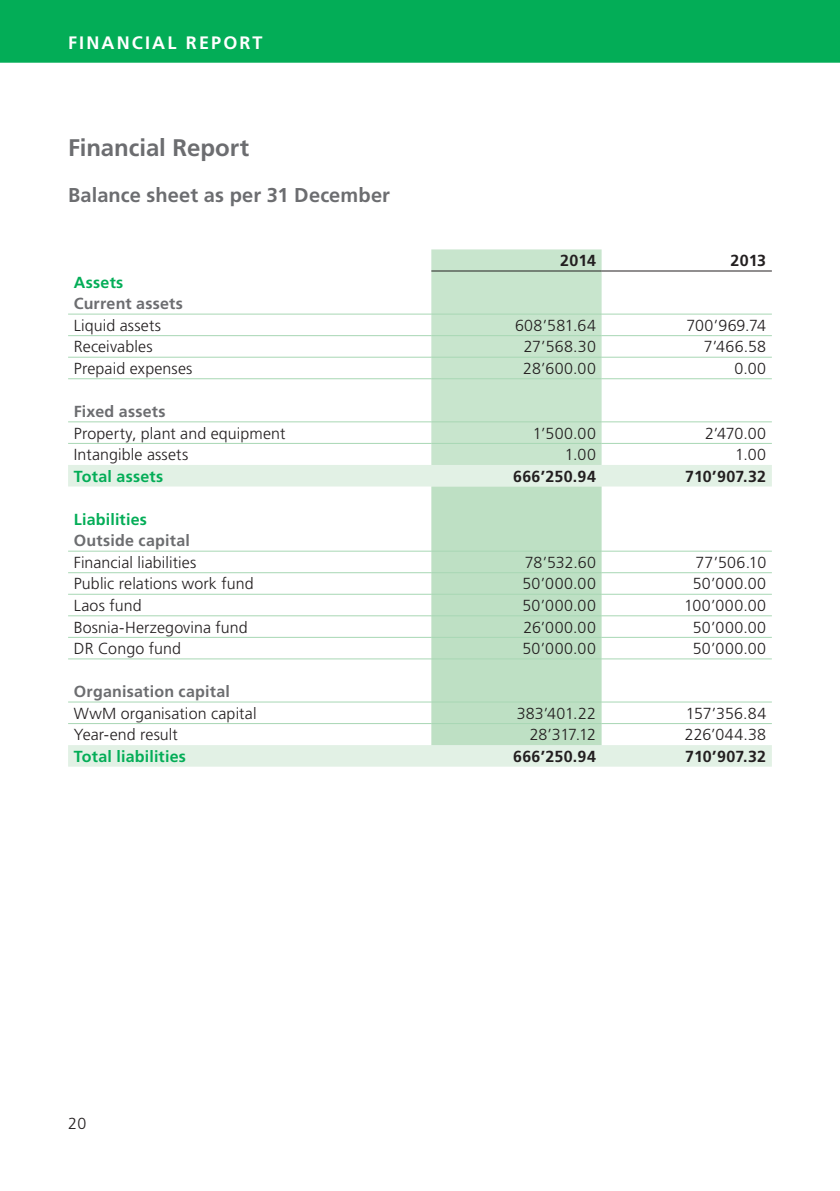
<style>
.page{position:relative;width:840px;height:1191px;background:#fff}
.page>*{position:absolute;margin:0;border:0;box-sizing:border-box;transform-origin:0 0}
.t1{font:700 24px "Frutiger LT Pro";letter-spacing:-.005em;color:#6c6d70}
.t2{font:700 20px "Frutiger LT Pro";letter-spacing:.005em;color:#6c6d70}
.t3{font:700 18px "Frutiger LT Pro";letter-spacing:.12em;color:#fff}
.t4{font:300 16px "Frutiger LT Pro";letter-spacing:.01em;color:#231f20}
.t5{font:700 16px "Frutiger LT Pro";letter-spacing:.015em;color:#6c6d70}
.t6{font:700 16px "Frutiger LT Pro";letter-spacing:.01em;color:#231f20}
.t7{font:700 16px "Frutiger LT Pro";letter-spacing:.015em;color:#03ad57}
</style>
<div class="page">
<div style="left:0;top:0;width:839px;height:63px;background:#03ad57"></div>
<div style="left:431px;top:249px;width:170px;height:216px;background:#c8e5cd"></div>
<svg style="left:68px;top:465px;width:703px;height:301px"></svg>
<div style="left:431px;top:486px;width:170px;height:259px;background:#bee0c4"></div>
<hr style="left:431px;top:271px;width:170px;height:1px;background:#231f20">
<hr style="left:601px;top:271px;width:170px;height:1px;background:#231f20">
<hr style="left:68px;top:314px;width:363px;height:1px;background:#a8d7b4">
<hr style="left:431px;top:314px;width:170px;height:1px;background:#a8d7b4">
<hr style="left:601px;top:314px;width:170px;height:1px;background:#a8d7b4">
<hr style="left:68px;top:335px;width:363px;height:1px;background:#a8d7b4">
<hr style="left:68px;top:357px;width:363px;height:1px;background:#a8d7b4">
<hr style="left:431px;top:335px;width:170px;height:1px;background:#a8d7b4">
<hr style="left:431px;top:357px;width:170px;height:1px;background:#a8d7b4">
<hr style="left:601px;top:335px;width:170px;height:1px;background:#a8d7b4">
<hr style="left:601px;top:357px;width:170px;height:1px;background:#a8d7b4">
<hr style="left:68px;top:378px;width:363px;height:1px;background:#a8d7b4">
<hr style="left:431px;top:378px;width:170px;height:1px;background:#a8d7b4">
<hr style="left:601px;top:378px;width:170px;height:1px;background:#a8d7b4">
<hr style="left:68px;top:421px;width:363px;height:1px;background:#a8d7b4">
<hr style="left:431px;top:421px;width:170px;height:1px;background:#a8d7b4">
<hr style="left:601px;top:421px;width:170px;height:1px;background:#a8d7b4">
<hr style="left:68px;top:443px;width:363px;height:1px;background:#a8d7b4">
<hr style="left:431px;top:443px;width:170px;height:1px;background:#a8d7b4">
<hr style="left:601px;top:443px;width:170px;height:1px;background:#a8d7b4">
<hr style="left:68px;top:551px;width:363px;height:1px;background:#a8d7b4">
<hr style="left:68px;top:572px;width:363px;height:1px;background:#a8d7b4">
<hr style="left:431px;top:551px;width:170px;height:1px;background:#a8d7b4">
<hr style="left:431px;top:572px;width:170px;height:1px;background:#a8d7b4">
<hr style="left:601px;top:551px;width:170px;height:1px;background:#a8d7b4">
<hr style="left:601px;top:572px;width:170px;height:1px;background:#a8d7b4">
<hr style="left:68px;top:594px;width:363px;height:1px;background:#a8d7b4">
<hr style="left:431px;top:594px;width:170px;height:1px;background:#a8d7b4">
<hr style="left:601px;top:594px;width:170px;height:1px;background:#a8d7b4">
<hr style="left:68px;top:615px;width:363px;height:1px;background:#a8d7b4">
<hr style="left:68px;top:637px;width:363px;height:1px;background:#a8d7b4">
<hr style="left:431px;top:615px;width:170px;height:1px;background:#a8d7b4">
<hr style="left:431px;top:637px;width:170px;height:1px;background:#a8d7b4">
<hr style="left:601px;top:615px;width:170px;height:1px;background:#a8d7b4">
<hr style="left:601px;top:637px;width:170px;height:1px;background:#a8d7b4">
<hr style="left:68px;top:658px;width:363px;height:1px;background:#a8d7b4">
<hr style="left:431px;top:658px;width:170px;height:1px;background:#a8d7b4">
<hr style="left:601px;top:658px;width:170px;height:1px;background:#a8d7b4">
<hr style="left:68px;top:701px;width:363px;height:1px;background:#a8d7b4">
<hr style="left:431px;top:701px;width:170px;height:1px;background:#a8d7b4">
<hr style="left:601px;top:701px;width:170px;height:1px;background:#a8d7b4">
<hr style="left:68px;top:723px;width:363px;height:1px;background:#a8d7b4">
<hr style="left:431px;top:723px;width:170px;height:1px;background:#a8d7b4">
<hr style="left:601px;top:723px;width:170px;height:1px;background:#a8d7b4">
<p class="t3" style="left:68px;top:32px;width:196px">FINANCIAL REPORT</p>
<h1 class="t1" style="left:68px;top:134px;width:182px">Financial Report</h1>
<p class="t2" style="left:68px;top:184px;width:323px">Balance sheet as per 31 December</p>
<p class="t6" style="left:560px;top:251px;width:37px">2014</p>
<p class="t6" style="left:730px;top:251px;width:37px">2013</p>
<p class="t7" style="left:74px;top:273px;width:51px">Assets</p>
<p class="t5" style="left:74px;top:294px;width:111px">Current assets</p>
<p class="t4" style="left:74px;top:316px;width:89px">Liquid assets</p>
<p class="t4" style="left:514px;top:316px;width:82px">608’581.64</p>
<p class="t4" style="left:686px;top:316px;width:81px">700’969.74</p>
<p class="t4" style="left:74px;top:337px;width:80px">Receivables</p>
<p class="t4" style="left:523px;top:337px;width:74px">27’568.30</p>
<p class="t4" style="left:703px;top:337px;width:64px">7’466.58</p>
<p class="t4" style="left:74px;top:359px;width:120px">Prepaid expenses</p>
<p class="t4" style="left:523px;top:359px;width:74px">28’600.00</p>
<p class="t4" style="left:734px;top:359px;width:33px">0.00</p>
<p class="t5" style="left:74px;top:402px;width:93px">Fixed assets</p>
<p class="t4" style="left:74px;top:424px;width:213px">Property, plant and equipment</p>
<p class="t4" style="left:532px;top:424px;width:64px">1’500.00</p>
<p class="t4" style="left:704px;top:424px;width:63px">2’470.00</p>
<p class="t4" style="left:74px;top:445px;width:116px">Intangible assets</p>
<p class="t4" style="left:564px;top:445px;width:32px">1.00</p>
<p class="t4" style="left:734px;top:445px;width:32px">1.00</p>
<p class="t7" style="left:74px;top:467px;width:91px">Total assets</p>
<p class="t6" style="left:513px;top:467px;width:84px">666’250.94</p>
<p class="t6" style="left:684px;top:467px;width:82px">710’907.32</p>
<p class="t7" style="left:74px;top:510px;width:75px">Liabilities</p>
<p class="t5" style="left:74px;top:531px;width:117px">Outside capital</p>
<p class="t4" style="left:74px;top:553px;width:124px">Financial liabilities</p>
<p class="t4" style="left:524px;top:553px;width:73px">78’532.60</p>
<p class="t4" style="left:695px;top:553px;width:72px">77’506.10</p>
<p class="t4" style="left:74px;top:574px;width:181px">Public relations work fund</p>
<p class="t4" style="left:522px;top:574px;width:75px">50’000.00</p>
<p class="t4" style="left:692px;top:574px;width:75px">50’000.00</p>
<p class="t4" style="left:74px;top:596px;width:69px">Laos fund</p>
<p class="t4" style="left:522px;top:596px;width:75px">50’000.00</p>
<p class="t4" style="left:683px;top:596px;width:84px">100’000.00</p>
<p class="t4" style="left:74px;top:617px;width:175px">Bosnia-Herzegovina fund</p>
<p class="t4" style="left:523px;top:617px;width:74px">26’000.00</p>
<p class="t4" style="left:692px;top:617px;width:75px">50’000.00</p>
<p class="t4" style="left:74px;top:639px;width:109px">DR Congo fund</p>
<p class="t4" style="left:522px;top:639px;width:75px">50’000.00</p>
<p class="t4" style="left:692px;top:639px;width:75px">50’000.00</p>
<p class="t5" style="left:74px;top:682px;width:157px">Organisation capital</p>
<p class="t4" style="left:74px;top:704px;width:184px">WwM organisation capital</p>
<p class="t4" style="left:516px;top:704px;width:81px">383’401.22</p>
<p class="t4" style="left:685px;top:704px;width:82px">157’356.84</p>
<p class="t4" style="left:74px;top:725px;width:106px">Year-end result</p>
<p class="t4" style="left:529px;top:725px;width:68px">28’317.12</p>
<p class="t4" style="left:684px;top:725px;width:83px">226’044.38</p>
<p class="t7" style="left:74px;top:747px;width:114px">Total liabilities</p>
<p class="t6" style="left:513px;top:747px;width:84px">666’250.94</p>
<p class="t6" style="left:684px;top:747px;width:82px">710’907.32</p>
<p class="t4" style="left:68px;top:1113px;width:20px">20</p>
</div>
